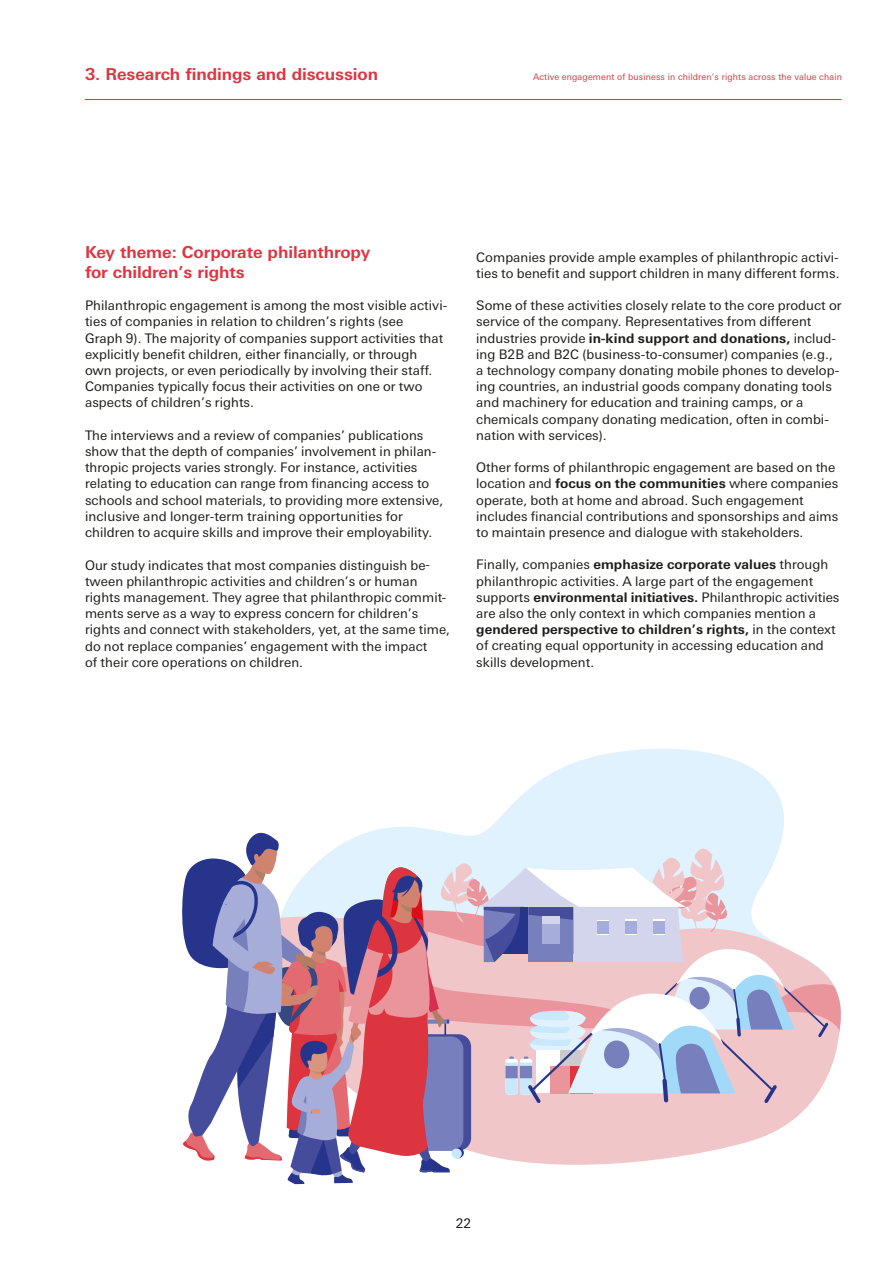
<style>
.page{position:relative;width:893px;height:1263px;background:#fff}
.page>*{position:absolute;margin:0;border:0;box-sizing:border-box;transform-origin:0 0}
.t1{font:700 16.5px/19.8px "Univers Next Pro";letter-spacing:-.005em;color:#dd3541}
.t2{font:13.2px/16.2px "Univers Next Pro";letter-spacing:.005em;color:#1d1d1b}
.t3{font:9px "Univers Next Pro";letter-spacing:.015em;color:#dd3541}
.s1{font-weight:700}
</style>
<div class="page">
<hr style="left:85px;top:99px;width:756px;height:1px;background:#dd3541">
<svg style="left:492px;top:749px;width:292px;height:77px;fill:#dff2fd"></svg>
<svg style="left:828px;top:998px;width:11px;height:76px"></svg>
<svg style="left:182px;top:826px;width:646px;height:358px"></svg>
<p class="t1" style="left:85px;top:64px;width:295px">3. Research findings and discussion</p>
<p class="t3" style="left:533px;top:71px;width:310px">Active engagement of business in children’s rights across the value chain</p>
<p class="t1" style="left:85px;top:242px;width:287px">Key theme: Corporate philanthropy for children’s rights</p>
<p class="t2" style="left:85px;top:297px;width:364px">Philanthropic engagement is among the most visible activi&shy;ties of companies in relation to children’s rights (see<br>Graph 9). The majority of companies support activities that explicitly benefit children, either financially, or through own projects, or even periodically by involving their staff.<br>Companies typically focus their activities on one or two aspects of children’s rights.</p>
<p class="t2" style="left:85px;top:427px;width:360px">The interviews and a review of companies’ publications show that the depth of companies’ involvement in philan&shy;thropic projects varies strongly. For instance, activities relating to education can range from financing access to schools and school materials, to providing more extensive, inclusive and longer-term training opportunities for children to acquire skills and improve their employability.</p>
<p class="t2" style="left:85px;top:557px;width:367px">Our study indicates that most companies distinguish be&shy;tween philanthropic activities and children’s or human rights management. They agree that philanthropic commit&shy;ments serve as a way to express concern for children’s rights and connect with stakeholders, yet, at the same time, do not replace companies’ engagement with the impact<br>of their core operations on children.</p>
<p class="t2" style="left:476px;top:249px;width:365px">Companies provide ample examples of philanthropic activi&shy;ties to benefit and support children in many different forms.</p>
<p class="t2" style="left:476px;top:297px;width:367px">Some of these activities closely relate to the core product or service of the company. Representatives from different industries provide <span class="s1">in-kind support and donations,</span> includ&shy;ing B2B and B2C (business-to-consumer) companies (e.g., a technology company donating mobile phones to develop&shy;ing countries, an industrial goods company donating tools and machinery for education and training camps, or a chemicals company donating medication, often in combi&shy;nation with services).</p>
<p class="t2" style="left:476px;top:459px;width:364px">Other forms of philanthropic engagement are based on the location and <span class="s1">focus on the communities</span> where companies operate, both at home and abroad. Such engagement includes financial contributions and sponsorships and aims to maintain presence and dialogue with stakeholders.</p>
<p class="t2" style="left:476px;top:557px;width:365px">Finally, companies <span class="s1">emphasize corporate values</span> through philanthropic activities. A large part of the engagement supports <span class="s1">environmental initiatives.</span> Philanthropic activities are also the only context in which companies mention a <span class="s1">gendered perspective to children’s rights,</span> in the context of creating equal opportunity in accessing education and skills development.</p>
<p class="t2" style="left:456px;top:1215px;width:17px">22</p>
</div>
